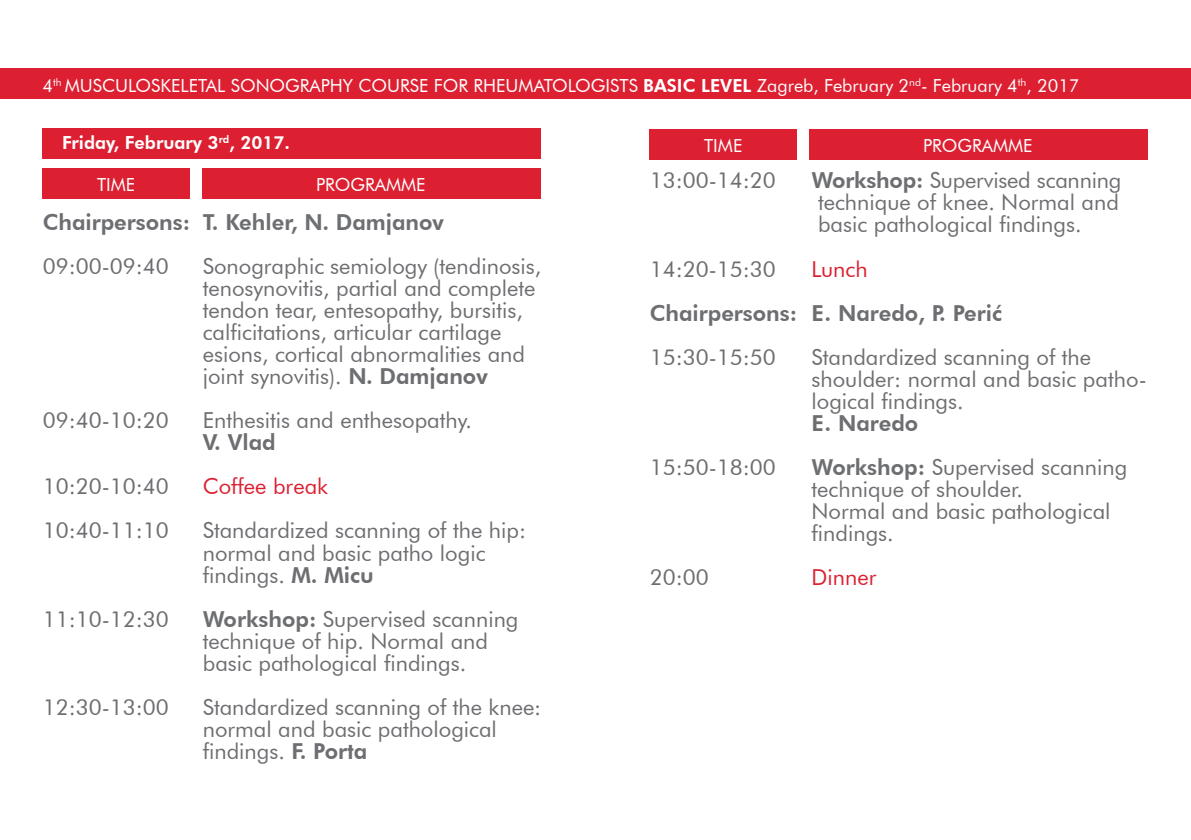
<style>
.page{position:relative;width:1191px;height:840px;background:#fff}
.page>*{position:absolute;margin:0;border:0;box-sizing:border-box;transform-origin:0 0}
.t1{font:22px/22px "Futura BT";color:#6d6e71}
.t2{font:800 22px "Futura BT";color:#6d6e71}
.t3{font:22px "Futura BT";color:#dc2031}
.t4{font:18px "Futura BT";color:#fff}
.t5{font:800 18px "Futura BT";color:#fff}
.s1{font-weight:800}
</style>
<div class="page">
<div style="left:0;top:68px;width:1191px;height:31px;background:#dc2031"></div>
<div style="left:42px;top:128px;width:499px;height:30px;background:#dc2031"></div>
<div style="left:42px;top:168px;width:148px;height:31px;background:#dc2031"></div>
<div style="left:202px;top:168px;width:339px;height:31px;background:#dc2031"></div>
<div style="left:649px;top:129px;width:148px;height:30px;background:#dc2031"></div>
<div style="left:809px;top:129px;width:339px;height:30px;background:#dc2031"></div>
<p class="t4" style="left:42px;top:74px;width:1038px">4<sup>th</sup> MUSCULOSKELETAL SONOGRAPHY COURSE FOR RHEUMATOLOGISTS <span class="s1">BASIC LEVEL</span> Zagreb, February 2<sup>nd</sup>- February 4<sup>th</sup>, 2017</p>
<p class="t5" style="left:62px;top:131px;width:229px">Friday, February 3<sup>rd</sup>, 2017.</p>
<p class="t4" style="left:97px;top:174px;width:40px">TIME</p>
<p class="t4" style="left:316px;top:174px;width:111px">PROGRAMME</p>
<p class="t2" style="left:43px;top:209px;width:149px">Chairpersons:</p>
<p class="t1" style="left:43px;top:255px;width:127px">09:00-09:40</p>
<p class="t2" style="left:203px;top:209px;width:243px">T. Kehler, N. Damjanov</p>
<p class="t1" style="left:203px;top:255px;width:340px">Sonographic semiology (tendinosis, tenosynovitis, partial and complete tendon tear, entesopathy, bursitis, calficitations, articular cartilage esions, cortical abnormalities and joint synovitis). <span class="s1">N. Damjanov</span></p>
<p class="t1" style="left:203px;top:409px;width:271px">Enthesitis and enthesopathy.</p>
<p class="t2" style="left:203px;top:429px;width:74px">V. Vlad</p>
<p class="t3" style="left:203px;top:473px;width:127px">Coffee break</p>
<p class="t1" style="left:203px;top:519px;width:325px">Standardized scanning of the hip: normal and basic patho logic findings. <span class="s1">M. Micu</span></p>
<p class="t1" style="left:203px;top:607px;width:317px"><span class="s1">Workshop:</span> Supervised scanning technique of hip. Normal and basic pathological findings.</p>
<p class="t1" style="left:203px;top:695px;width:340px">Standardized scanning of the knee: normal and basic pathological findings. <span class="s1">F. Porta</span></p>
<p class="t1" style="left:43px;top:409px;width:127px">09:40-10:20</p>
<p class="t1" style="left:43px;top:464px;width:127px;line-height:44px">10:20-10:40<br>10:40-11:10</p>
<p class="t1" style="left:43px;top:607px;width:127px">11:10-12:30</p>
<p class="t1" style="left:43px;top:695px;width:127px">12:30-13:00</p>
<p class="t4" style="left:704px;top:134px;width:40px">TIME</p>
<p class="t4" style="left:923px;top:134px;width:111px">PROGRAMME</p>
<p class="t1" style="left:650px;top:169px;width:127px">13:00-14:20</p>
<p class="t1" style="left:650px;top:257px;width:127px">14:20-15:30</p>
<p class="t2" style="left:650px;top:299px;width:149px">Chairpersons:</p>
<p class="t1" style="left:650px;top:345px;width:127px">15:30-15:50</p>
<p class="t1" style="left:650px;top:455px;width:127px">15:50-18:00</p>
<p class="t1" style="left:650px;top:565px;width:60px">20:00</p>
<p class="t1" style="left:811px;top:169px;width:311px;text-align:justify"><span class="s1">Workshop:</span> Supervised scanning technique of knee. Normal and basic pathological findings.</p>
<p class="t3" style="left:811px;top:255px;width:58px">Lunch</p>
<p class="t2" style="left:811px;top:299px;width:192px">E. Naredo, P. Perić</p>
<p class="t1" style="left:811px;top:345px;width:337px">Standardized scanning of the shoulder: normal and basic patho&shy;logical findings.</p>
<p class="t1" style="left:811px;top:400px;width:317px;line-height:44px"><span class="s1">E. Naredo<br>Workshop:</span> Supervised scanning</p>
<p class="t1" style="left:811px;top:477px;width:300px">technique of shoulder.<br>Normal and basic pathological findings.</p>
<p class="t3" style="left:811px;top:563px;width:66px">Dinner</p>
</div>
